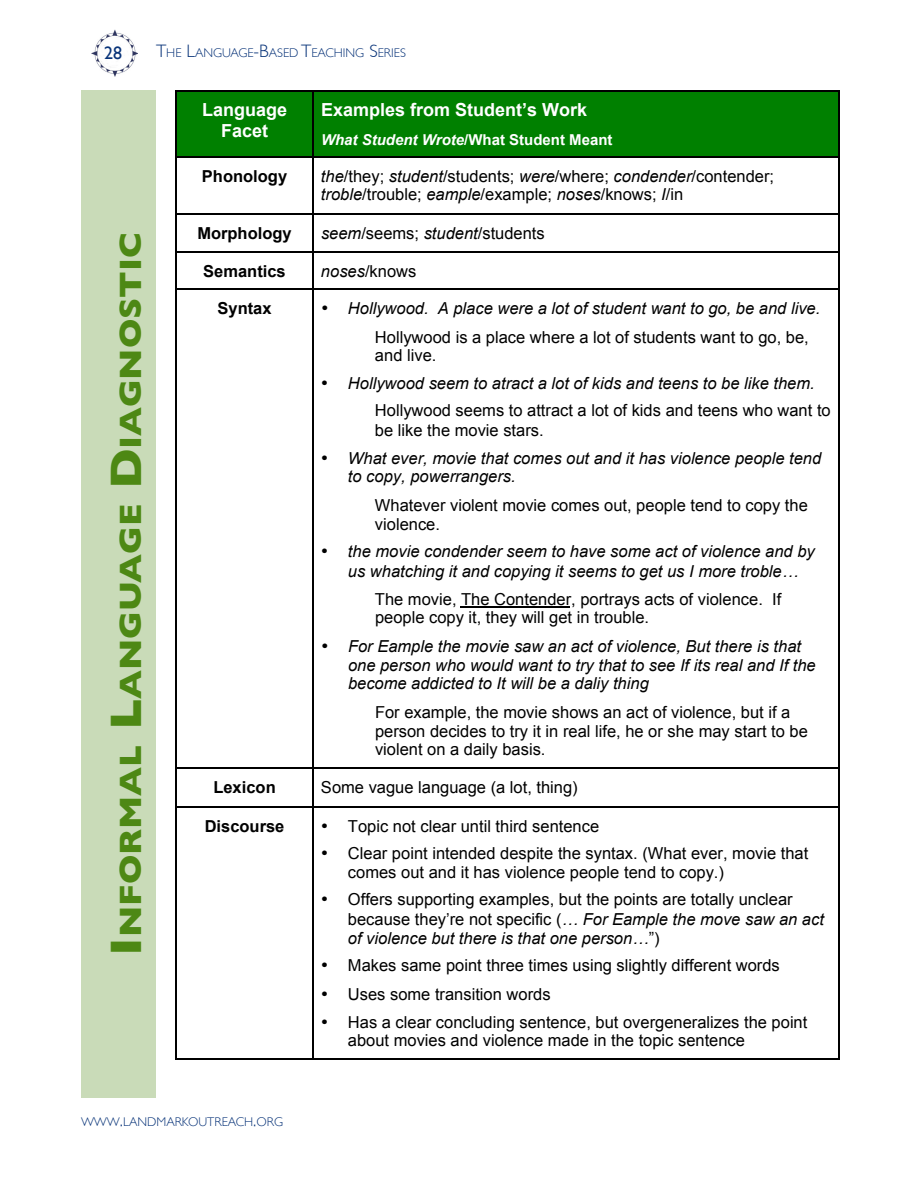
<style>
.page{position:relative;width:918px;height:1188px;background:#fff}
.page>*{position:absolute;margin:0;border:0;box-sizing:border-box;transform-origin:0 0}
.t1{font:700 31.5px "Gill Sans";color:#49860f;scale:1.1 1}
.t2{font:700 18px/21px "Arial";color:#fff;text-align:center}
.t3{font:18px "Gill Sans";color:#093479}
.t4{font:16.5px/19.5px "Arial";color:#000}
.t5{font:italic 16.5px/19.5px "Arial";color:#000}
.t6{font:700 16.5px "Arial";color:#000}
.t7{font:700 15px "Arial";color:#fff}
.t8{font:300 12.6px "Gill Sans";color:#093479}
.s1{font-size:18px}
.s2{font-size:45px}
.s3{font-style:italic}
.s4{font-style:normal}
</style>
<div class="page">
<img style="left:91px;top:29px;width:46px;height:47px">
<div style="left:81px;top:90px;width:75px;height:1008px;background:#c8dbb7"></div>
<div style="left:177px;top:92px;width:135px;height:65px;background:#008000"></div>
<div style="left:314px;top:92px;width:524px;height:65px;background:#008000"></div>
<hr style="left:177px;top:91px;width:135px;height:1px;background:#000">
<hr style="left:314px;top:91px;width:524px;height:1px;background:#000">
<hr style="left:176px;top:92px;width:1px;height:65px;background:#000">
<hr style="left:312px;top:92px;width:2px;height:65px;background:#000">
<hr style="left:838px;top:92px;width:2px;height:65px;background:#000">
<hr style="left:177px;top:157px;width:135px;height:1px;background:#000">
<hr style="left:314px;top:157px;width:524px;height:1px;background:#000">
<hr style="left:176px;top:158px;width:1px;height:56px;background:#000">
<hr style="left:312px;top:158px;width:2px;height:56px;background:#000">
<hr style="left:838px;top:158px;width:2px;height:56px;background:#000">
<hr style="left:177px;top:214px;width:135px;height:1px;background:#000">
<hr style="left:314px;top:214px;width:524px;height:1px;background:#000">
<hr style="left:176px;top:215px;width:1px;height:36px;background:#000">
<hr style="left:312px;top:215px;width:2px;height:36px;background:#000">
<hr style="left:838px;top:215px;width:2px;height:36px;background:#000">
<hr style="left:177px;top:251px;width:135px;height:2px;background:#000">
<hr style="left:314px;top:251px;width:524px;height:2px;background:#000">
<hr style="left:176px;top:253px;width:1px;height:36px;background:#000">
<hr style="left:312px;top:253px;width:2px;height:36px;background:#000">
<hr style="left:838px;top:253px;width:2px;height:36px;background:#000">
<hr style="left:460px;top:607px;width:110px;height:1px;background:#000">
<hr style="left:177px;top:289px;width:135px;height:1px;background:#000">
<hr style="left:314px;top:289px;width:524px;height:1px;background:#000">
<hr style="left:176px;top:290px;width:1px;height:477px;background:#000">
<hr style="left:312px;top:290px;width:2px;height:477px;background:#000">
<hr style="left:838px;top:290px;width:2px;height:477px;background:#000">
<hr style="left:177px;top:767px;width:135px;height:2px;background:#000">
<hr style="left:314px;top:767px;width:524px;height:2px;background:#000">
<hr style="left:176px;top:769px;width:1px;height:37px;background:#000">
<hr style="left:312px;top:769px;width:2px;height:37px;background:#000">
<hr style="left:838px;top:769px;width:2px;height:37px;background:#000">
<hr style="left:177px;top:806px;width:135px;height:2px;background:#000">
<hr style="left:314px;top:806px;width:524px;height:2px;background:#000">
<hr style="left:176px;top:808px;width:1px;height:250px;background:#000">
<hr style="left:177px;top:1058px;width:135px;height:2px;background:#000">
<hr style="left:312px;top:808px;width:2px;height:250px;background:#000">
<hr style="left:314px;top:1058px;width:524px;height:2px;background:#000">
<hr style="left:838px;top:808px;width:2px;height:250px;background:#000">
<p class="t3" style="left:104px;top:42px;width:19px">28</p>
<p class="t8" style="left:156px;top:46px;width:251px"><span class="s1">T</span>HE <span class="s1">L</span>ANGUAGE<span class="s1">-B</span>ASED <span class="s1">T</span>EACHING <span class="s1">S</span>ERIES</p>
<h1 class="t1" style="left:112px;top:956px;width:636px;rotate:-90deg"><span class="s2">i</span>n or aL <span class="s2">L</span>anguage iagnosti</h1>
<p class="t2" style="left:202px;top:100px;width:87px">Language<br>Facet</p>
<p class="t2" style="left:321px;top:100px;width:268px">Examples from Student’s Work</p>
<p class="t7" style="left:321px;top:131px;width:293px"><span class="s3">What Student Wrote</span>/What Student Meant</p>
<p class="t6" style="left:202px;top:167px;width:87px">Phonology</p>
<p class="t4" style="left:321px;top:168px;width:455px;line-height:18px"><span class="s3">the</span>/they; <span class="s3">student</span>/students; <span class="s3">were</span>/where; <span class="s3">condender</span>/contender; <span class="s3">troble</span>/trouble; <span class="s3">eample</span>/example; <span class="s3">noses</span>/knows; <span class="s3">I</span>/in</p>
<p class="t6" style="left:197px;top:224px;width:96px">Morphology</p>
<p class="t4" style="left:321px;top:224px;width:225px"><span class="s3">seem</span>/seems; <span class="s3">student</span>/students</p>
<p class="t6" style="left:203px;top:262px;width:84px">Semantics</p>
<p class="t4" style="left:321px;top:261px;width:97px"><span class="s3">noses</span>/knows</p>
<p class="t6" style="left:218px;top:299px;width:56px">Syntax</p>
<p class="t5" style="left:375px;top:294px;width:447px;line-height:28.5px;text-indent:-54px">• Hollywood. A place were a lot of student want to go, be and live.<br><span class="s4">Hollywood is a place where a lot of students want to go, be,</span></p>
<p class="t4" style="left:375px;top:345px;width:63px">and live.</p>
<p class="t5" style="left:375px;top:370px;width:457px;line-height:27px;text-indent:-54px">• Hollywood seem to atract a lot of kids and teens to be like them.<br><span class="s4">Hollywood seems to attract a lot of kids and teens who want to</span></p>
<p class="t4" style="left:375px;top:420px;width:170px">be like the movie stars.</p>
<p class="t5" style="left:348px;top:450px;width:475px;line-height:18px;text-indent:-27px">• What ever, movie that comes out and it has violence people tend to copy, powerrangers.</p>
<p class="t4" style="left:375px;top:495px;width:434px">Whatever violent movie comes out, people tend to copy the violence.</p>
<p class="t5" style="left:348px;top:542px;width:468px;text-indent:-27px">• the movie condender seem to have some act of violence and by us whatching it and copying it seems to get us I more troble…</p>
<p class="t4" style="left:375px;top:591px;width:408px;line-height:18px">The movie, The Contender, portrays acts of violence. If people copy it, they will get in trouble.</p>
<p class="t5" style="left:348px;top:636px;width:469px;text-indent:-27px">• For Eample the movie saw an act of violence, But there is that one person who would want to try that to see If its real and If the</p>
<p class="t5" style="left:348px;top:674px;width:302px">become addicted to It will be a daliy thing</p>
<p class="t4" style="left:375px;top:702px;width:434px">For example, the movie shows an act of violence, but if a person decides to try it in real life, he or she may start to be</p>
<p class="t4" style="left:375px;top:740px;width:172px">violent on a daily basis.</p>
<p class="t6" style="left:213px;top:778px;width:64px">Lexicon</p>
<p class="t4" style="left:321px;top:777px;width:258px">Some vague language (a lot, thing)</p>
<p class="t6" style="left:205px;top:817px;width:81px">Discourse</p>
<p class="t4" style="left:321px;top:816px;width:280px">• Topic not clear until third sentence</p>
<p class="t4" style="left:348px;top:843px;width:462px;text-indent:-27px">• Clear point intended despite the syntax. (What ever, movie that comes out and it has violence people tend to copy.)</p>
<p class="t4" style="left:348px;top:890px;width:477px;text-indent:-27px">• Offers supporting examples, but the points are totally unclear because they’re not specific (<span class="s3">… For Eample the move saw an act of violence but there is that one person…</span>”)</p>
<p class="t4" style="left:321px;top:956px;width:460px">• Makes same point three times using slightly different words</p>
<p class="t4" style="left:321px;top:984px;width:231px">• Uses some transition words</p>
<p class="t4" style="left:348px;top:1014px;width:461px;line-height:18px;text-indent:-27px">• Has a clear concluding sentence, but overgeneralizes the point about movies and violence made in the topic sentence</p>
<p class="t8" style="left:81px;top:1115px;width:204px">WWW<span class="s1">.</span>LANDMARKOUTREACH<span class="s1">.</span>ORG</p>
</div>
